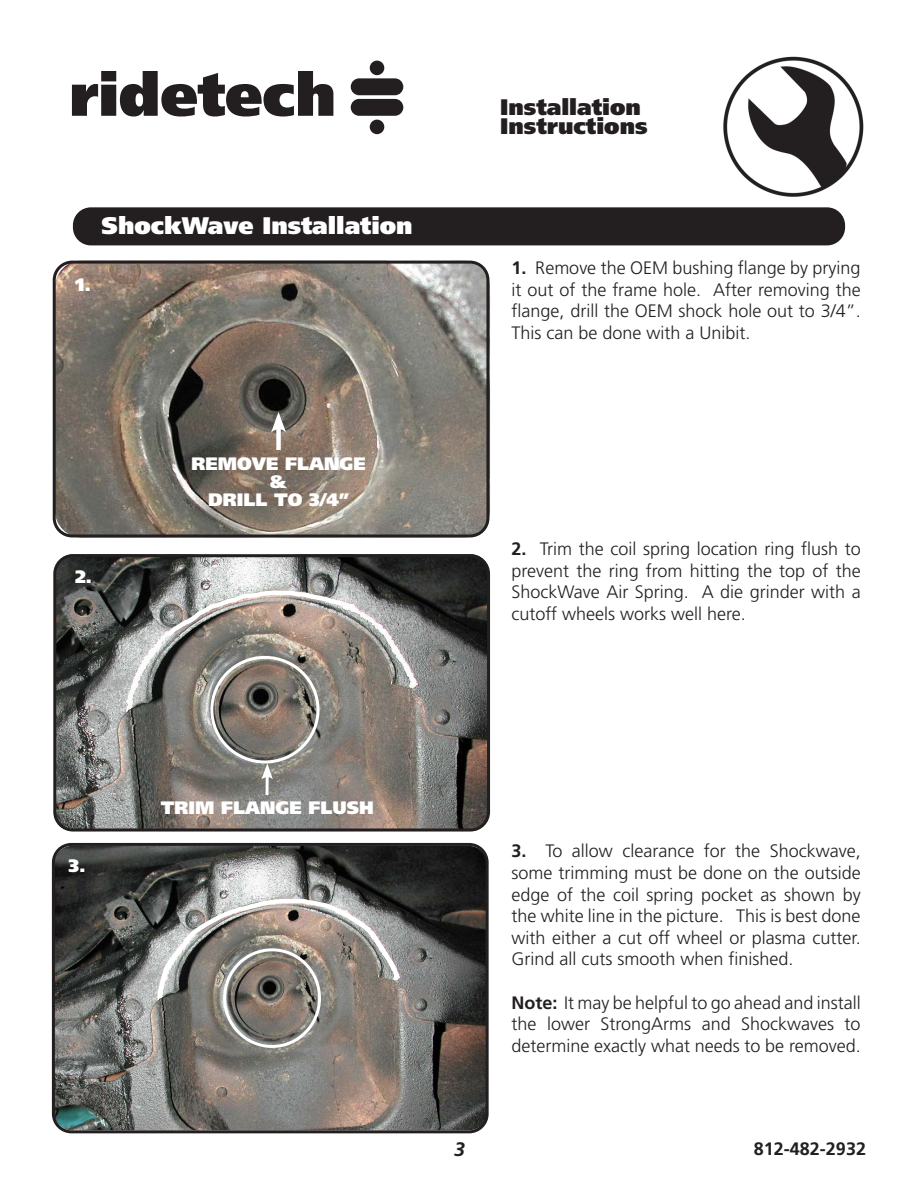
<style>
.page{position:relative;width:918px;height:1188px;background:#fff}
.page>*{position:absolute;margin:0;border:0;box-sizing:border-box;transform-origin:0 0}
.t1{font:900 24px "Frutiger LT Pro";color:#fff}
.t2{font:900 22.5px/19.5px "Frutiger LT Pro";color:#231f20}
.t3{font:italic 700 19.5px "Frutiger LT Pro";color:#231f20}
.t4{font:300 18px/21.6px "Frutiger LT Pro";color:#231f20;text-align:justify}
.t5{font:900 18px/18px "Frutiger LT Pro";color:#fff;text-align:center}
.t6{font:700 18px "Frutiger LT Pro";color:#231f20}
.s1{font-weight:700}
</style>
<div class="page">
<img style="left:723px;top:56px;width:141px;height:141px">
<svg style="left:72px;top:71px;width:261px;height:46px"></svg>
<div style="left:351px;top:78px;width:52px;height:17px;background:#231f20;border-radius:8px"></div>
<div style="left:351px;top:99px;width:52px;height:17px;background:#231f20;border-radius:8px"></div>
<div style="left:370px;top:61px;width:14px;height:14px;background:#231f20;border-radius:50%"></div>
<div style="left:370px;top:120px;width:14px;height:14px;background:#231f20;border-radius:50%"></div>
<img style="left:56px;top:847px;width:429px;height:282px">
<img style="left:57px;top:558px;width:432px;height:273px">
<img style="left:55px;top:261px;width:435px;height:276px">
<div style="left:73px;top:207px;width:772px;height:38px;background:#231f20;border-radius:18px"></div>
<div style="left:53px;top:261px;width:436px;height:276px;border:3px solid #231f20;border-radius:18px"></div>
<div style="left:53px;top:554px;width:437px;height:277px;border:3px solid #231f20;border-radius:18px"></div>
<div style="left:52px;top:843px;width:437px;height:290px;border:3px solid #231f20;border-radius:18px"></div>
<div style="left:276px;top:425px;width:5px;height:25px;background:#fff"></div>
<svg style="left:271px;top:412px;width:15px;height:21px"></svg>
<div style="left:210px;top:656px;width:110px;height:108px;border:3px solid #fff;border-radius:50%"></div>
<hr style="left:266px;top:774px;width:3px;height:21px;background:#fff">
<svg style="left:261px;top:764px;width:12px;height:16px"></svg>
<svg style="left:155px;top:896px;width:249px;height:106px;background:#928d87"></svg>
<img style="left:164px;top:588px;width:183px;height:49px">
<div style="left:223px;top:948px;width:98px;height:100px;border:3px solid #fff;border-radius:50%"></div>
<h1 class="t1" style="left:102px;top:211px;width:313px">ShockWave Installation</h1>
<p class="t5" style="left:75px;top:276px;width:18px">1.</p>
<p class="t5" style="left:75px;top:567px;width:19px">2.</p>
<p class="t5" style="left:191px;top:454px;width:176px">REMOVE FLANGE &amp;<br>DRILL TO 3/4”</p>
<p class="t2" style="left:500px;top:97px;width:149px">Installation<br>Instructions</p>
<p class="t4" style="left:512px;top:257px;width:351px"><span class="s1">1.</span> Remove the OEM bushing flange by prying it out of the frame hole. After removing the flange, drill the OEM shock hole out to 3/4”.<br>This can be done with a Unibit.</p>
<p class="t4" style="left:512px;top:538px;width:351px"><span class="s1">2.</span> Trim the coil spring location ring flush to prevent the ring from hitting the top of the ShockWave Air Spring. A die grinder with a cutoff wheels works well here.</p>
<p class="t5" style="left:68px;top:856px;width:19px">3.</p>
<p class="t5" style="left:161px;top:799px;width:215px">TRIM FLANGE FLUSH</p>
<p class="t4" style="left:512px;top:840px;width:351px"><span class="s1">3.</span> To allow clearance for the Shockwave, some trimming must be done on the outside edge of the coil spring pocket as shown by the white line in the picture. This is best done with either a cut off wheel or plasma cutter.<br>Grind all cuts smooth when finished.</p>
<p class="t4" style="left:512px;top:992px;width:351px"><span class="s1">Note:</span> It may be helpful to go ahead and install the lower StrongArms and Shockwaves to determine exactly what needs to be removed.</p>
<p class="t3" style="left:454px;top:1138px;width:12px">3</p>
<p class="t6" style="left:754px;top:1138px;width:114px">812-482-2932</p>
</div>
